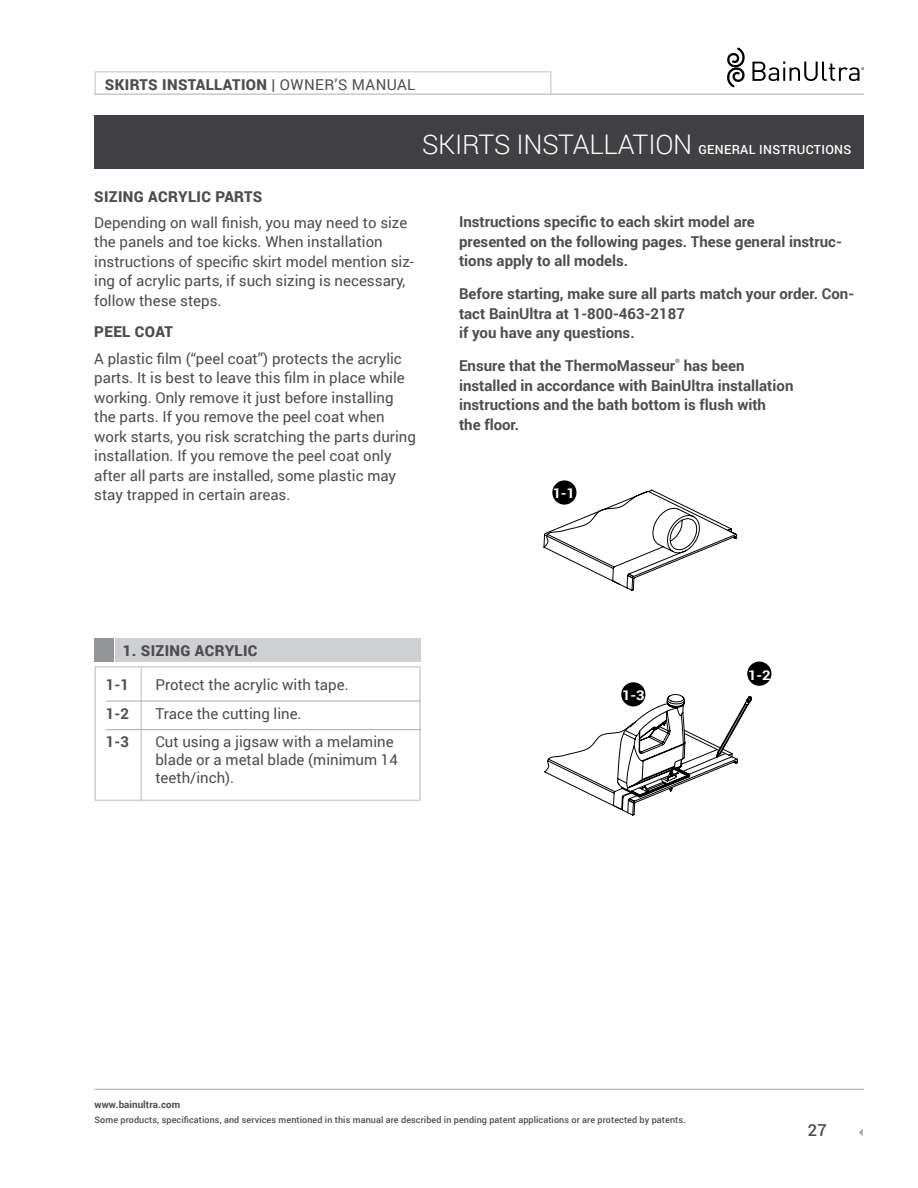
<style>
.page{position:relative;width:918px;height:1188px;background:#fff}
.page>*{position:absolute;margin:0;border:0;box-sizing:border-box;transform-origin:0 0}
.t1{font:500 16.5px "Roboto";color:#4d4d4f}
.Texte_courant{font:15px/19.5px "Roboto";color:#4d4d4f}
.Texte_courant-2{font:700 15px/19.5px "Roboto";color:#4d4d4f}
.Texte_étapes{font:15px/18px "Roboto";color:#4d4d4f}
.Titres{font:900 15px "Roboto";letter-spacing:.025em;color:#4d4d4f}
.Texte_étapes-2{font:700 15px "Roboto";color:#4d4d4f}
.t2{font:700 13.5px "Roboto";color:#fff;scale:1.11 1}
.Titre_blanc{font:500 12.6px "Roboto";letter-spacing:.025em;color:#fff}
.t3{font:700 9.75px "Roboto";letter-spacing:.005em;color:#4d4d4f}
.t4{font:500 9px "Roboto";letter-spacing:.01em;color:#4d4d4f}
.Texte_courant-3{font:6.15px "Roboto";color:#4d4d4f}
.s1{font-weight:400}
.s2{font-weight:300;font-size:27px}
</style>
<div class="page">
<svg style="left:859px;top:1129px;width:4px;height:7px"></svg>
<div style="left:94px;top:115px;width:770px;height:54px;background:#414042"></div>
<hr style="left:94px;top:93px;width:770px;height:2px;background:#c7c8ca">
<svg style="left:94px;top:71px;width:458px;height:24px"></svg>
<svg style="left:727px;top:48px;width:18px;height:39px"></svg>
<svg style="left:752px;top:62px;width:112px;height:19px"></svg>
<hr style="left:94px;top:1089px;width:770px;height:1px;background:#a7a9ac">
<div style="left:94px;top:666px;width:327px;height:135px;border:2px solid #cdcfd0"></div>
<div style="left:115px;top:638px;width:306px;height:24px;background:#cdcfd0"></div>
<div style="left:94px;top:638px;width:20px;height:24px;background:#939598"></div>
<hr style="left:141px;top:668px;width:1px;height:133px;background:#cdcfd0">
<svg style="left:544px;top:691px;width:208px;height:125px"></svg>
<div style="left:621px;top:682px;width:24px;height:24px;background:#000;border-radius:50%"></div>
<div style="left:747px;top:662px;width:24px;height:24px;background:#000;border-radius:50%"></div>
<svg style="left:543px;top:489px;width:195px;height:102px"></svg>
<div style="left:552px;top:480px;width:25px;height:25px;background:#000;border-radius:50%"></div>
<hr style="left:106px;top:701px;width:315px;height:1px;background:#a7a9ac">
<hr style="left:106px;top:729px;width:315px;height:1px;background:#a7a9ac">
<p class="Titres" style="left:105px;top:74px;width:312px">SKIRTS INSTALLATION | <span class="s1">OWNER’S MANUAL</span></p>
<p class="Titre_blanc" style="left:422px;top:141px;width:431px"><span class="s2">SKIRTS INSTALLATION</span> GENERAL INSTRUCTIONS</p>
<p class="Titres" style="left:94px;top:186px;width:170px">SIZING ACRYLIC PARTS</p>
<p class="Texte_courant" style="left:94px;top:212px;width:321px">Depending on wall finish, you may need to size the panels and toe kicks. When installation instructions of specific skirt model mention siz&shy;ing of acrylic parts, if such sizing is necessary, follow these steps.</p>
<p class="Titres" style="left:94px;top:322px;width:80px">PEEL COAT</p>
<p class="Texte_courant" style="left:94px;top:348px;width:323px">A plastic film (“peel coat”) protects the acrylic parts. It is best to leave this film in place while working. Only remove it just before installing the parts. If you remove the peel coat when work starts, you risk scratching the parts during installation. If you remove the peel coat only after all parts are installed, some plastic may stay trapped in certain areas.</p>
<p class="Texte_courant-2" style="left:459px;top:212px;width:385px">Instructions specific to each skirt model are<br>presented on the following pages. These general instruc&shy;tions apply to all models.</p>
<p class="Texte_courant-2" style="left:459px;top:284px;width:397px">Before starting, make sure all parts match your order. Con&shy;tact BainUltra at 1-800-463-2187<br>if you have any questions.</p>
<p class="Texte_courant-2" style="left:459px;top:356px;width:218px">Ensure that the ThermoMasseur</p>
<p class="Texte_courant-3" style="left:675px;top:357px;width:6px">®</p>
<p class="Texte_courant-2" style="left:459px;top:356px;width:336px;text-indent:225px">has been installed in accordance with BainUltra installation instructions and the bath bottom is flush with<br>the floor.</p>
<p class="t2" style="left:553px;top:484px;width:22px">1-1</p>
<p class="Titres" style="left:123px;top:640px;width:136px">1. SIZING ACRYLIC</p>
<p class="Texte_étapes-2" style="left:106px;top:674px;width:25px">1-1</p>
<p class="Texte_étapes" style="left:155px;top:675px;width:195px">Protect the acrylic with tape.</p>
<p class="Texte_étapes-2" style="left:106px;top:703px;width:25px">1-2</p>
<p class="Texte_étapes" style="left:155px;top:704px;width:148px">Trace the cutting line.</p>
<p class="Texte_étapes-2" style="left:106px;top:731px;width:25px">1-3</p>
<p class="Texte_étapes" style="left:155px;top:732px;width:244px">Cut using a jigsaw with a melamine blade or a metal blade (minimum 14 teeth/inch).</p>
<p class="t2" style="left:622px;top:686px;width:22px">1-3</p>
<p class="t2" style="left:748px;top:665px;width:22px">1-2</p>
<p class="t3" style="left:94px;top:1097px;width:87px">www.bainultra.com</p>
<p class="t4" style="left:94px;top:1113px;width:593px">Some products, specifications, and services mentioned in this manual are described in pending patent applications or are protected by patents.</p>
<p class="t1" style="left:808px;top:1119px;width:20px">27</p>
</div>
